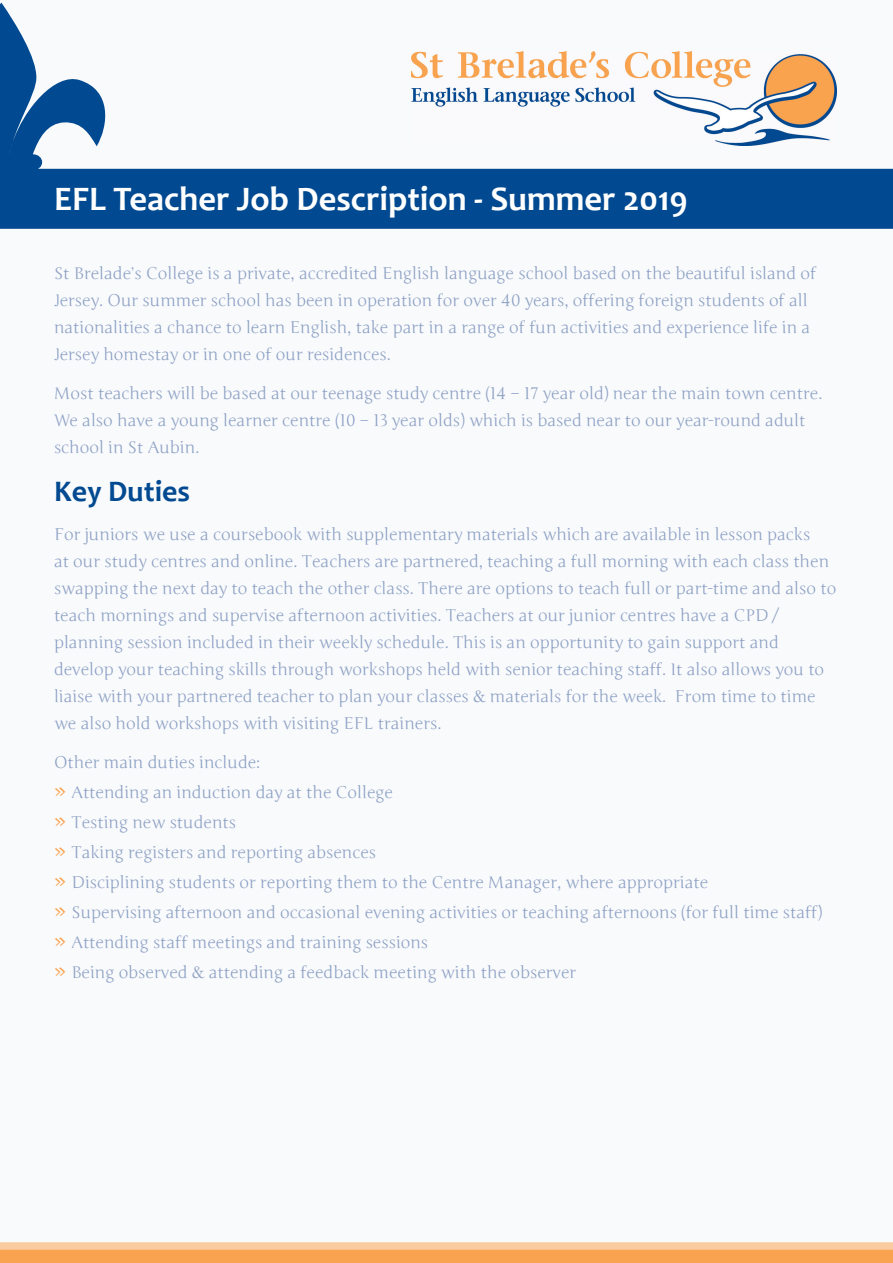
<style>
.page{position:relative;width:893px;height:1263px;background:#fff}
.page>*{position:absolute;margin:0;border:0;box-sizing:border-box;transform-origin:0 0}
.t1{font:700 34.5px "Candara";color:#fff}
.t2{font:700 30px "Candara";color:#014990}
.t3{font:16.5px/27px "Junge";color:#8da1c4}
.s1{font-family:"Baskerville";font-size:18px}
.s2{font-size:22.5px;color:#f9a350}
</style>
<div class="page">
<svg style="left:0;top:3px;width:105px;height:166px"></svg>
<div style="left:0;top:169px;width:893px;height:60px;background:#014990"></div>
<img style="left:412px;top:51px;width:425px;height:94px">
<svg style="left:0;top:1242px;width:893px;height:21px;background:#f9b26e"></svg>
<h1 class="t1" style="left:54px;top:177px;width:635px">EFL Teacher Job Description - Summer 2019</h1>
<p class="t3" style="left:54px;top:260px;width:764px">St Brelade’s College is a private, accredited English language school based on the beautiful island of Jersey. Our summer school has been in operation for over 40 years, offering foreign students of all nationalities a chance to learn English, take part in a range of fun activities and experience life in a Jersey homestay or in one of our residences.</p>
<p class="t3" style="left:54px;top:380px;width:770px">Most teachers will be based at our teenage study centre (14 – 17 year old) near the main town centre.<br>We also have a young learner centre (10 – 13 year olds) which is based near to our year-round adult school in St Aubin.</p>
<h2 class="t2" style="left:54px;top:473px;width:138px">Key Duties</h2>
<p class="t3" style="left:54px;top:521px;width:784px">For juniors we use a coursebook with supplementary materials which are available in lesson packs<br>at our study centres and online. Teachers are partnered, teaching a full morning with each class then swapping the next day to teach the other class. There are options to teach full or part-time and also to teach mornings and supervise afternoon activities. Teachers at our junior centres have a CPD / planning session included in their weekly schedule. This is an opportunity to gain support and develop your teaching skills through workshops held with senior teaching staff. It also allows you to liaise with your partnered teacher to plan your classes <span class="s1">&amp;</span> materials for the week. From time to time we also hold workshops with visiting EFL trainers.</p>
<p class="t3" style="left:54px;top:748px;width:769px;line-height:30px">Other main duties include:<br><span class="s2">»</span> Attending an induction day at the College<br><span class="s2">»</span> Testing new students<br><span class="s2">»</span> Taking registers and reporting absences<br><span class="s2">»</span> Disciplining students or reporting them to the Centre Manager, where appropriate<br><span class="s2">»</span> Supervising afternoon and occasional evening activities or teaching afternoons (for full time staff) <span class="s2">»</span> Attending staff meetings and training sessions<br><span class="s2">»</span> Being observed <span class="s1">&amp;</span> attending a feedback meeting with the observer</p>
</div>
